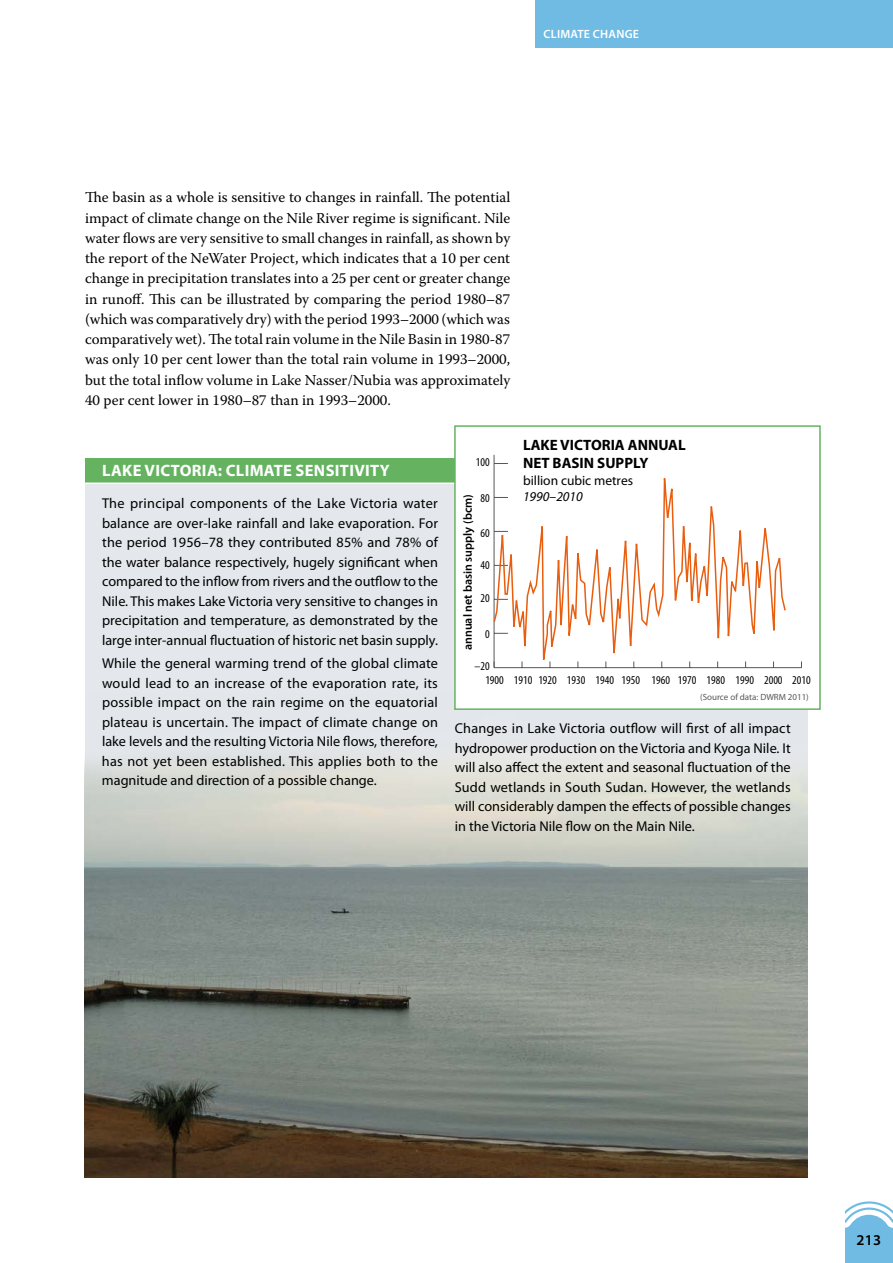
<style>
.page{position:relative;width:893px;height:1263px;background:#fff}
.page>*{position:absolute;margin:0;border:0;box-sizing:border-box;transform-origin:0 0}
.t1{font:700 16.5px "Myriad Pro";letter-spacing:.02em;color:#fff}
.t2{font:15px/20.2px "Warnock Pro";color:#000;text-align:justify}
.t3{font:700 15px/18px "Myriad Pro";color:#000}
.t4{font:600 15px "Myriad Pro";color:#000}
.t5{font:14.25px/19.5px "Myriad Pro";color:#000;text-align:justify}
.t6{font:13.5px "Myriad Pro";color:#000}
.t7{font:italic 13.5px "Myriad Pro";color:#000}
.t8{font:condensed 12px "Myriad Pro";color:#000}
.t9{font:600 12px "Myriad Pro";color:#000}
.t10{font:600 12px "Myriad Pro";letter-spacing:.02em;color:#fff}
.t11{font:9px "Myriad Pro";color:#58585a}
</style>
<div class="page">
<div style="left:535px;top:0;width:358px;height:48px;background:#70bbe4"></div>
<svg style="left:845px;top:1201px;width:48px;height:62px"></svg>
<div style="left:85px;top:483px;width:723px;height:618px;background:#e4e7eb"></div>
<div style="left:85px;top:458px;width:723px;height:26px;background:#65b361"></div>
<hr style="left:85px;top:482px;width:730px;height:2px;background:#fff">
<img style="left:85px;top:757px;width:723px;height:420px">
<div style="left:454px;top:425px;width:367px;height:285px;background:#fff;border:2px solid #65b361"></div>
<hr style="left:494px;top:667px;width:307px;height:1px;background:#58585a">
<svg style="left:493px;top:454px;width:294px;height:215px"></svg>
<p class="t10" style="left:544px;top:27px;width:35px">CLIMATE</p>
<p class="t10" style="left:593px;top:27px;width:16px">CHAN</p>
<p class="t10" style="left:625px;top:27px;width:15px">GE</p>
<p class="t2" style="left:85px;top:187px;width:427px">The basin as a whole is sensitive to changes in rainfall. The potential impact of climate change on the Nile River regime is significant. Nile water flows are very sensitive to small changes in rainfall, as shown by the report of the NeWater Project, which indicates that a 10 per cent change in precipitation translates into a 25 per cent or greater change in runoff. This can be illustrated by comparing the period 1980–87 (which was comparatively dry) with the period 1993–2000 (which was comparatively wet). The total rain volume in the Nile Basin in 1980-87 was only 10 per cent lower than the total rain volume in 1993–2000, but the total inflow volume in Lake Nasser/Nubia was approximately 40 per cent lower in 1980–87 than in 1993–2000.</p>
<p class="t1" style="left:102px;top:460px;width:289px">LAKE VICTORIA: CLIMATE SENSITIVITY</p>
<p class="t5" style="left:102px;top:493px;width:338px">The principal components of the Lake Victoria water balance are over-lake rainfall and lake evaporation. For the period 1956–78 they contributed 85% and 78% of the water balance respectively, hugely significant when compared to the inflow from rivers and the outflow to the Nile. This makes Lake Victoria very sensitive to changes in precipitation and temperature, as demonstrated by the large inter-annual fluctuation of historic net basin supply.</p>
<p class="t5" style="left:102px;top:654px;width:338px">While the general warming trend of the global climate would lead to an increase of the evaporation rate, its possible impact on the rain regime on the equatorial plateau is uncertain. The impact of climate change on lake levels and the resulting Victoria Nile flows, therefore, has not yet been established. This applies both to the magnitude and direction of a possible change.</p>
<p class="t8" style="left:476px;top:455px;width:15px">100</p>
<p class="t8" style="left:480px;top:490px;width:11px">80</p>
<p class="t9" style="left:460px;top:650px;width:157px;rotate:-90deg">ANNUAL NET BASIN SUPPLY (BCM)</p>
<p class="t8" style="left:480px;top:526px;width:11px">60</p>
<p class="t8" style="left:480px;top:558px;width:11px">40</p>
<p class="t8" style="left:480px;top:591px;width:11px">20</p>
<p class="t8" style="left:485px;top:626px;width:6px">0</p>
<p class="t8" style="left:474px;top:658px;width:17px">–20</p>
<p class="t3" style="left:523px;top:436px;width:164px">LAKE VICTORIA ANNUAL<br>NET BASIN SUPPLY</p>
<p class="t6" style="left:523px;top:472px;width:112px">billion cubic metres</p>
<p class="t7" style="left:523px;top:489px;width:61px">1990–2010</p>
<p class="t8" style="left:485px;top:673px;width:327px">1900 1910 1920 1930 1940 1950 1960 1970 1980 1990 2000 2010</p>
<p class="t11" style="left:700px;top:692px;width:110px">(Source of data: DWRM 2011)</p>
<p class="t5" style="left:455px;top:719px;width:337px">Changes in Lake Victoria outflow will first of all impact hydropower production on the Victoria and Kyoga Nile. It will also affect the extent and seasonal fluctuation of the Sudd wetlands in South Sudan. However, the wetlands will considerably dampen the effects of possible changes in the Victoria Nile flow on the Main Nile.</p>
<p class="t4" style="left:857px;top:1230px;width:26px">213</p>
</div>
